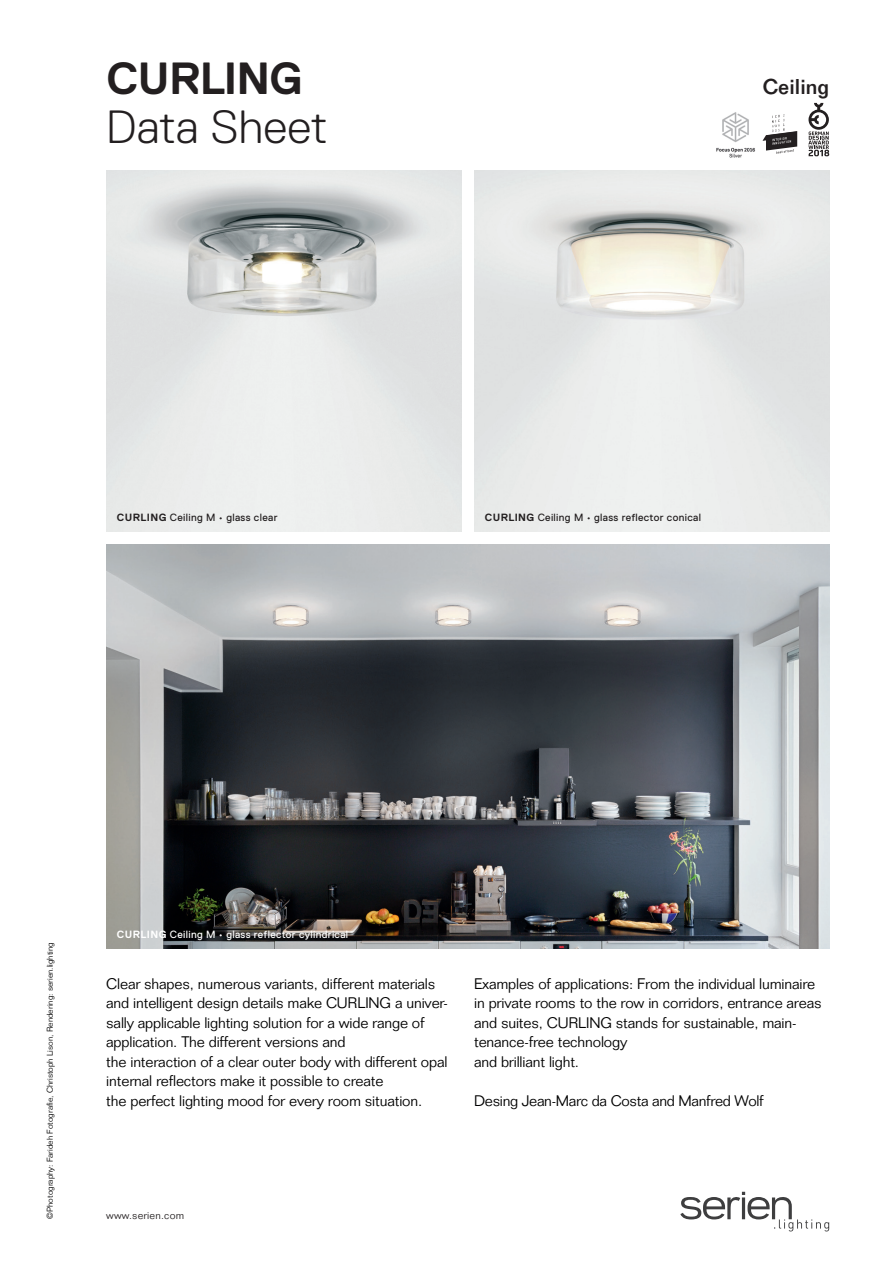
<style>
.page{position:relative;width:893px;height:1263px;background:#fff}
.page>*{position:absolute;margin:0;border:0;box-sizing:border-box;transform-origin:0 0}
.Header__Datenblatt{font:300 46.5px "Replica Pro";letter-spacing:.01em;color:#231f20}
.Header__Familie{font:700 45px "Replica Pro";letter-spacing:-.02em;color:#231f20}
.Header__Variante{font:500 21px "Folio Std";color:#231f20}
.Cover_Text{font:300 15px/19.5px "Folio Std";letter-spacing:-.01em;color:#000001}
.Cover_Text-2{font:10.5px "Replica Pro";letter-spacing:.03em;color:#231f20}
.Cover_Text-3{font:10.5px "Replica Pro";letter-spacing:.03em;color:#fff}
.Tabelle_Text__linksb{font:300 10.5px "Folio Std";letter-spacing:.02em;color:#231f20}
.Fußnoten{font:300 8.25px "Folio Std";color:#000001}
.s1{font-weight:700}
</style>
<div class="page">
<img style="left:474px;top:170px;width:355px;height:361px">
<img style="left:106px;top:544px;width:723px;height:404px">
<img style="left:106px;top:170px;width:355px;height:361px">
<svg style="left:680px;top:1192px;width:149px;height:39px"></svg>
<svg style="left:763px;top:114px;width:34px;height:40px"></svg>
<svg style="left:808px;top:103px;width:21px;height:53px"></svg>
<img style="left:716px;top:112px;width:40px;height:46px">
<p class="Header__Familie" style="left:107px;top:53px;width:198px">CURLING</p>
<p class="Header__Datenblatt" style="left:106px;top:101px;width:223px">Data Sheet</p>
<p class="Header__Variante" style="left:763px;top:74px;width:68px">Ceiling</p>
<p class="Cover_Text-2" style="left:117px;top:511px;width:162px"><span class="s1">CURLING</span> Ceiling M • glass clear</p>
<p class="Cover_Text-2" style="left:485px;top:511px;width:218px"><span class="s1">CURLING</span> Ceiling M • glass reflector conical</p>
<p class="Fußnoten" style="left:45px;top:1219px;width:279px;rotate:-90deg">©Photography: Farideh Fotografie, Christoph Lison, Rendering: serien.lighting</p>
<p class="Cover_Text-3" style="left:117px;top:928px;width:233px"><span class="s1">CURLING</span> Ceiling M • glass reflector cylindrical</p>
<p class="Cover_Text" style="left:106px;top:974px;width:343px">Clear shapes, numerous variants, different materials and intelligent design details make CURLING a univer&shy;sally applicable lighting solution for a wide range of application. The different versions and</p>
<p class="Cover_Text" style="left:106px;top:1052px;width:343px">the interaction of a clear outer body with different opal internal reflectors make it possible to create</p>
<p class="Cover_Text" style="left:106px;top:1091px;width:317px">the perfect lighting mood for every room situation.</p>
<p class="Cover_Text" style="left:474px;top:974px;width:349px">Examples of applications: From the individual luminaire in private rooms to the row in corridors, entrance areas and suites, CURLING stands for sustainable, main&shy;tenance-free technology</p>
<p class="Cover_Text" style="left:474px;top:1052px;width:106px">and brilliant light.</p>
<p class="Cover_Text" style="left:474px;top:1091px;width:291px">Desing Jean-Marc da Costa and Manfred Wolf</p>
<p class="Tabelle_Text__linksb" style="left:106px;top:1209px;width:79px">www.serien.com</p>
</div>
